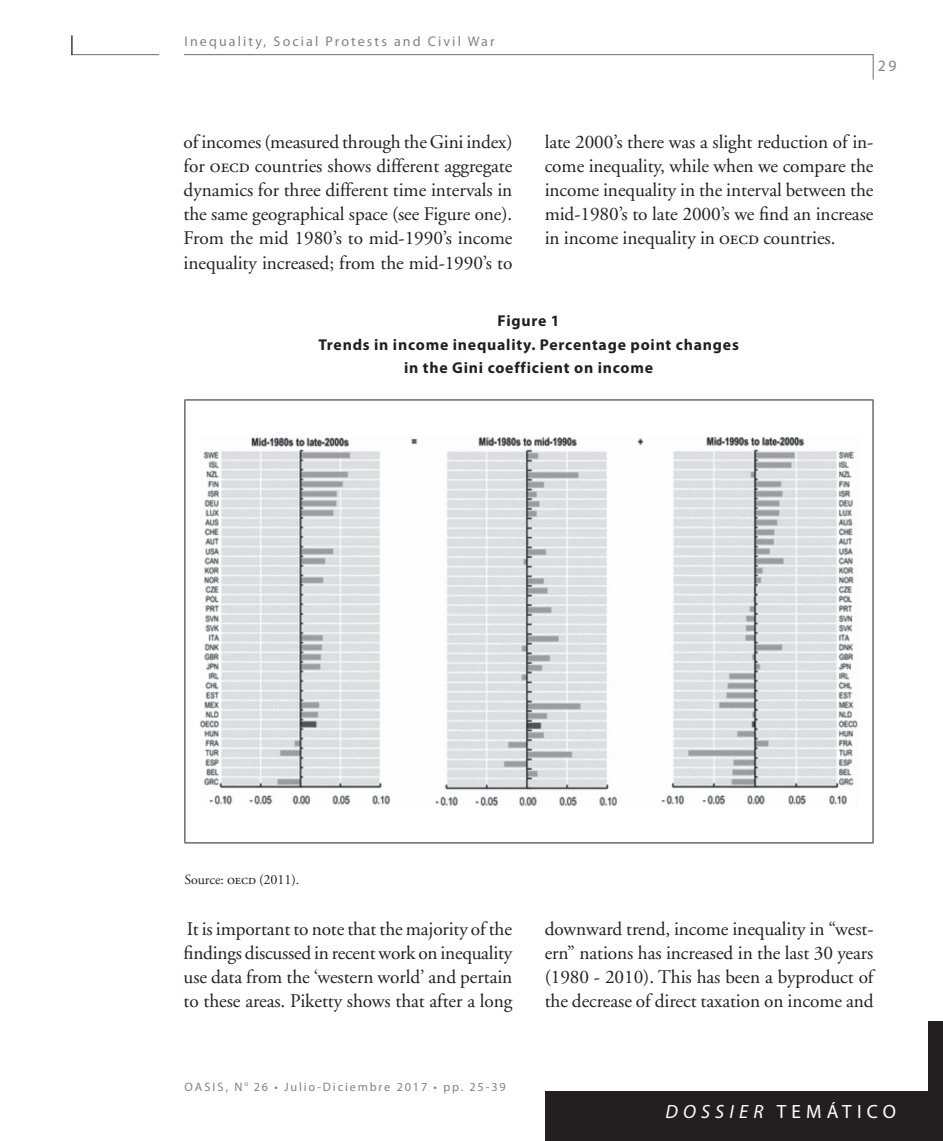
<style>
.page{position:relative;width:943px;height:1141px;background:#fff}
.page>*{position:absolute;margin:0;border:0;box-sizing:border-box;transform-origin:0 0}
.t1{font:19.25px/24.2px "Adobe Garamond";letter-spacing:-.005em;color:#231f20;text-align:justify}
.t2{font:19.25px "Myriad Pro";letter-spacing:.27em;color:#fff}
.t3{font:700 15.75px/23.6px "Myriad Pro";letter-spacing:.05em;color:#231f20;text-align:center}
.t4{font:15.75px "Myriad Pro";color:#808285}
.t5{font:14px "Myriad Pro";letter-spacing:.15em;color:#808285}
.t6{font:14px "Adobe Garamond Pro";letter-spacing:-.005em;color:#231f20}
.t7{font:12.25px "Myriad Pro";letter-spacing:.15em;color:#808285}
.t8{font:7.17px "Myriad Pro";color:#808285}
.s1{font-family:"Adobe Garamond Regular SC"}
.s2{font-style:italic}
</style>
<div class="page">
<hr style="left:184px;top:54px;width:689px;height:1px;background:#6c6d70">
<svg style="left:872px;top:54px;width:1px;height:26px"></svg>
<hr style="left:71px;top:54px;width:88px;height:1px;background:#6c6d70">
<hr style="left:71px;top:35px;width:2px;height:20px;background:#231f20">
<div style="left:928px;top:1021px;width:15px;height:120px;background:#231f20"></div>
<div style="left:546px;top:1091px;width:397px;height:50px;background:#231f20"></div>
<hr style="left:184px;top:399px;width:689px;height:1px;background:#231f20">
<hr style="left:184px;top:400px;width:1px;height:442px;background:#231f20">
<hr style="left:872px;top:400px;width:1px;height:442px;background:#231f20">
<hr style="left:184px;top:842px;width:689px;height:1px;background:#231f20">
<img style="left:200px;top:437px;width:658px;height:369px">
<p class="t5" style="left:184px;top:34px;width:311px">Inequality, Social Protests and Civil War</p>
<p class="t4" style="left:878px;top:57px;width:20px">29</p>
<p class="t1" style="left:184px;top:130px;width:330px">of incomes (measured through the Gini index) for <span class="s1">oecd</span> countries shows different aggregate dynamics for three different time intervals in the same geographical space (see Figure one).<br>From the mid 1980’s to mid-1990’s income inequality increased; from the mid-1990’s to</p>
<p class="t1" style="left:544px;top:130px;width:330px">late 2000’s there was a slight reduction of in&shy;come inequality, while when we compare the income inequality in the interval between the mid-1980’s to late 2000’s we find an increase in income inequality in <span class="s1">oecd</span> countries.</p>
<p class="t3" style="left:318px;top:309px;width:422px">Figure 1<br>Trends in income inequality. Percentage point changes in the Gini coefficient on income</p>
<p class="t6" style="left:184px;top:871px;width:116px">Source: oecd (2011).</p>
<p class="t1" style="left:184px;top:917px;width:330px">It is important to note that the majority of the findings discussed in recent work on inequality use data from the ‘western world’ and pertain to these areas. Piketty shows that after a long</p>
<p class="t1" style="left:544px;top:917px;width:330px">downward trend, income inequality in “west&shy;ern” nations has increased in the last 30 years (1980 - 2010). This has been a byproduct of the decrease of direct taxation on income and</p>
<p class="t7" style="left:184px;top:1081px;width:59px">oasis , N</p>
<p class="t8" style="left:244px;top:1079px;width:5px">o</p>
<p class="t7" style="left:254px;top:1081px;width:253px">26 • Julio-Diciembre 2017 • pp. 25-39</p>
<p class="t2" style="left:665px;top:1101px;width:232px"><span class="s2">DOSSIER</span> temátic o</p>
</div>
